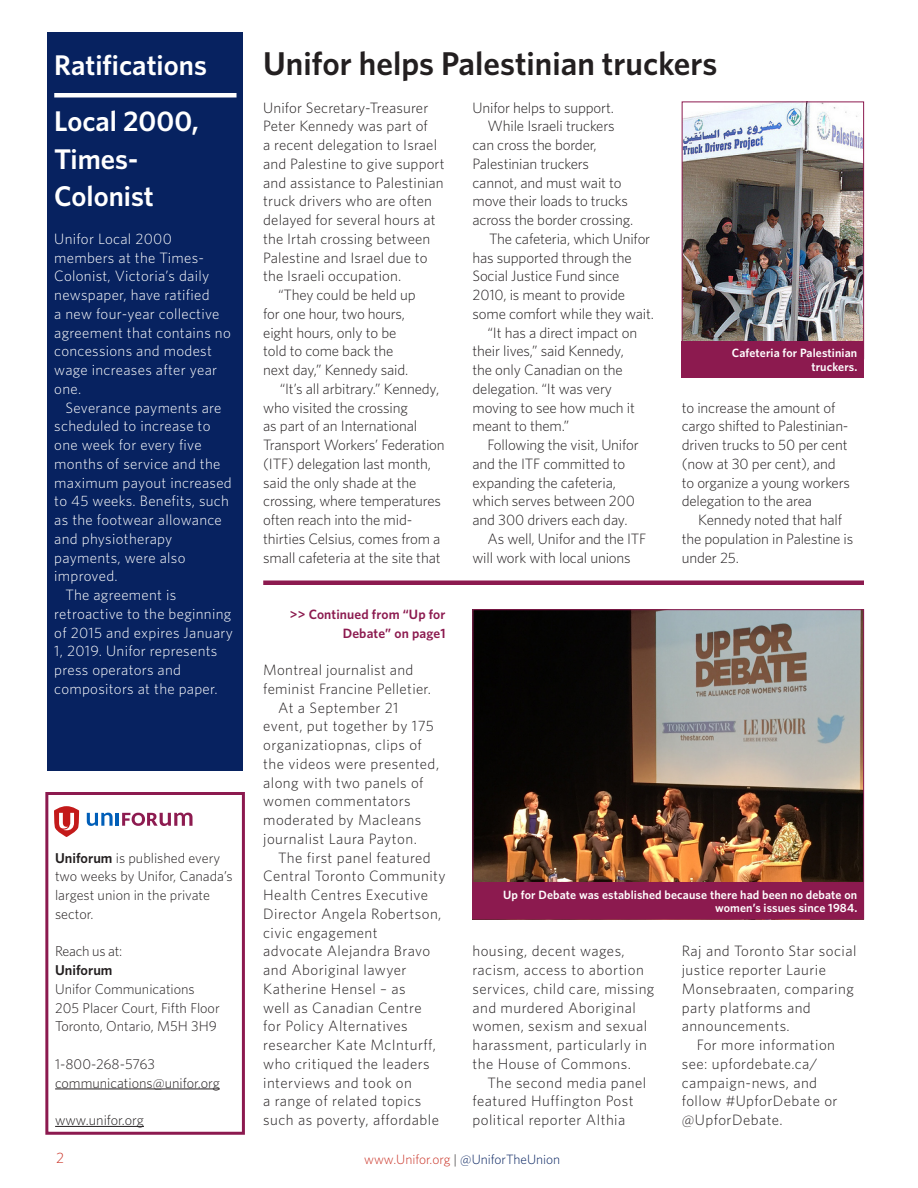
<style>
.page{position:relative;width:918px;height:1188px;background:#fff}
.page>*{position:absolute;margin:0;border:0;box-sizing:border-box;transform-origin:0 0}
.Feature_HED{font:600 33px "Whitney";color:#231f20}
.In_Brief__subheading{font:600 28.5px/37.5px "Whitney";color:#fff}
.In_Brief__HED{font:600 28.5px "Whitney";color:#fff}
.Body_Copy_Indent{font:300 15px/18.8px "Whitney";letter-spacing:-.01em;color:#231f20}
.Body_Copy_Indent-2{font:300 15px/18.8px "Whitney";letter-spacing:.03em;color:#231f20}
.In_brief___Body_copy{font:300 15px/18.8px "Whitney";letter-spacing:.02em;color:#fff}
.Body_Copy_No_Indent{font:300 15px/18.8px "Whitney";letter-spacing:.01em;color:#231f20}
.Body_Copy_Indent-3{font:300 15px/18.8px "Whitney";letter-spacing:.02em;color:#231f20}
.Body_Copy_Indent-4{font:300 15px "Whitney";color:#ca3327}
.Body_Copy_No_Indent-2{font:300 14.25px "Whitney";color:#231f20}
.Masthead_copy{font:300 14.25px/18.8px "Whitney";color:#231f20}
.Body_Copy_No_Indent-3{font:300 14.25px "Whitney";letter-spacing:-.02em;color:#231f20}
.Body_Copy_No_Indent-4{font:600 14.25px "Whitney";color:#231f20}
.Continued_on{font:600 13.5px/18.8px "Whitney";letter-spacing:.01em;color:#8c1a4f;text-align:right}
.t1{font:300 13.5px "Whitney";color:#072260}
.Cutline{font:600 12px/13.5px "Whitney";letter-spacing:.01em;color:#fff;text-align:right}
.s1{font-weight:600}
.s2{color:#ca3327}
.s3{color:#231f20}
</style>
<div class="page">
<hr style="left:55px;top:1089px;width:165px;height:1px;background:#231f20">
<hr style="left:55px;top:1126px;width:89px;height:1px;background:#231f20">
<div style="left:45px;top:792px;width:200px;height:343px;border:3px solid #8c1a4f"></div>
<div style="left:48px;top:32px;width:195px;height:739px;background:#072260"></div>
<div style="left:54px;top:93px;width:183px;height:5px;background:#fff"></div>
<div style="left:263px;top:580px;width:601px;height:5px;background:#8c1a4f"></div>
<img style="left:474px;top:611px;width:388px;height:271px">
<div style="left:472px;top:882px;width:392px;height:37px;background:#8c1a4f"></div>
<img style="left:684px;top:104px;width:178px;height:237px">
<div style="left:682px;top:102px;width:182px;height:257px;border:1px solid #8c1a4f"></div>
<div style="left:682px;top:341px;width:182px;height:37px;background:#8c1a4f"></div>
<svg style="left:54px;top:806px;width:25px;height:31px"></svg>
<svg style="left:87px;top:813px;width:106px;height:13px"></svg>
<p class="In_Brief__HED" style="left:54px;top:46px;width:154px">Ratifications</p>
<p class="In_Brief__subheading" style="left:54px;top:102px;width:146px">Local 2000,<br>Times-<br>Colonist</p>
<p class="In_brief___Body_copy" style="left:54px;top:229px;width:178px">Unifor Local 2000 members at the Times-<br>Colonist, Victoria’s daily newspaper, have ratified<br>a new four-year collective agreement that contains no concessions and modest wage increases after year one.</p>
<p class="In_brief___Body_copy" style="left:54px;top:397px;width:179px;text-indent:11px">Severance payments are scheduled to increase to one week for every five months of service and the maximum payout increased to 45 weeks. Benefits, such as the footwear allowance and physiotherapy payments, were also improved.</p>
<p class="In_brief___Body_copy" style="left:54px;top:585px;width:180px;text-indent:11px">The agreement is retroactive to the beginning of 2015 and expires January<br>1, 2019. Unifor represents press operators and compositors at the paper.</p>
<p class="Masthead_copy" style="left:55px;top:848px;width:179px"><span class="s1">Uniforum</span> is published every two weeks by Unifor, Canada’s largest union in the private sector.</p>
<p class="Body_Copy_No_Indent-3" style="left:55px;top:942px;width:69px">Reach us at:</p>
<p class="Body_Copy_No_Indent-4" style="left:55px;top:961px;width:59px">Uniforum</p>
<p class="Body_Copy_No_Indent-2" style="left:55px;top:979px;width:141px">Unifor Communications</p>
<p class="Body_Copy_No_Indent-2" style="left:55px;top:998px;width:166px">205 Placer Court, Fifth Floor</p>
<p class="Body_Copy_No_Indent-2" style="left:55px;top:1017px;width:163px">Toronto, Ontario, M5H 3H9</p>
<p class="Body_Copy_No_Indent-2" style="left:55px;top:1054px;width:102px">1-800-268-5763</p>
<p class="Body_Copy_No_Indent-2" style="left:55px;top:1073px;width:166px">communications@unifor.org</p>
<p class="Body_Copy_No_Indent-2" style="left:55px;top:1111px;width:90px">www.unifor.org</p>
<p class="Feature_HED" style="left:263px;top:42px;width:456px">Unifor helps Palestinian truckers</p>
<p class="Body_Copy_No_Indent" style="left:263px;top:97px;width:183px">Unifor Secretary-Treasurer<br>Peter Kennedy was part of<br>a recent delegation to Israel and Palestine to give support and assistance to Palestinian truck drivers who are often delayed for several hours at the Irtah crossing between<br>Palestine and Israel due to the Israeli occupation.</p>
<p class="Body_Copy_Indent" style="left:278px;top:285px;width:139px">“They could be held up</p>
<p class="Body_Copy_Indent" style="left:263px;top:304px;width:143px">for one hour, two hours,</p>
<p class="Body_Copy_Indent" style="left:263px;top:322px;width:135px">eight hours, only to be</p>
<p class="Body_Copy_Indent" style="left:263px;top:341px;width:132px">told to come back the</p>
<p class="Body_Copy_Indent" style="left:263px;top:360px;width:147px">next day,” Kennedy said.</p>
<p class="Body_Copy_Indent" style="left:280px;top:379px;width:161px">“It’s all arbitrary.” Kennedy,</p>
<p class="Body_Copy_Indent" style="left:263px;top:397px;width:146px">who visited the crossing</p>
<p class="Body_Copy_Indent" style="left:263px;top:416px;width:156px">as part of an International</p>
<p class="Body_Copy_Indent" style="left:263px;top:435px;width:183px">Transport Workers’ Federation</p>
<p class="Body_Copy_Indent" style="left:263px;top:454px;width:169px">(ITF) delegation last month,</p>
<p class="Body_Copy_Indent" style="left:263px;top:472px;width:155px">said the only shade at the</p>
<p class="Body_Copy_Indent" style="left:263px;top:491px;width:179px">crossing, where temperatures</p>
<p class="Body_Copy_Indent" style="left:263px;top:510px;width:151px">often reach into the mid-</p>
<p class="Body_Copy_Indent" style="left:263px;top:529px;width:179px">thirties Celsius, comes from a</p>
<p class="Body_Copy_Indent" style="left:263px;top:547px;width:179px">small cafeteria at the site that</p>
<p class="Body_Copy_Indent" style="left:472px;top:97px;width:143px">Unifor helps to support.</p>
<p class="Body_Copy_Indent" style="left:488px;top:116px;width:129px">While Israeli truckers</p>
<p class="Body_Copy_Indent" style="left:472px;top:135px;width:126px">can cross the border,</p>
<p class="Body_Copy_Indent" style="left:472px;top:154px;width:118px">Palestinian truckers</p>
<p class="Body_Copy_Indent" style="left:472px;top:172px;width:151px">cannot, and must wait to</p>
<p class="Body_Copy_Indent" style="left:472px;top:191px;width:157px">move their loads to trucks</p>
<p class="Body_Copy_Indent" style="left:472px;top:210px;width:162px">across the border crossing.</p>
<p class="Body_Copy_Indent" style="left:489px;top:229px;width:163px">The cafeteria, which Unifor</p>
<p class="Body_Copy_Indent" style="left:472px;top:247px;width:161px">has supported through the</p>
<p class="Body_Copy_Indent" style="left:472px;top:266px;width:149px">Social Justice Fund since</p>
<p class="Body_Copy_Indent" style="left:472px;top:285px;width:154px">2010, is meant to provide</p>
<p class="Body_Copy_Indent" style="left:472px;top:304px;width:183px">some comfort while they wait.</p>
<p class="Body_Copy_Indent" style="left:472px;top:322px;width:166px;text-indent:15px">“It has a direct impact on their lives,” said Kennedy, the only Canadian on the delegation. “It was very moving to see how much it meant to them.”</p>
<p class="Body_Copy_Indent" style="left:472px;top:435px;width:168px;text-indent:15px">Following the visit, Unifor and the ITF committed to expanding the cafeteria, which serves between 200 and 300 drivers each day.</p>
<p class="Body_Copy_Indent" style="left:472px;top:529px;width:175px;text-indent:15px">As well, Unifor and the ITF will work with local unions</p>
<p class="Cutline" style="left:732px;top:346px;width:127px">Cafeteria for Palestinian truckers.</p>
<p class="Body_Copy_Indent" style="left:682px;top:397px;width:155px">to increase the amount of</p>
<p class="Body_Copy_Indent" style="left:682px;top:416px;width:168px">cargo shifted to Palestinian-</p>
<p class="Body_Copy_Indent" style="left:682px;top:435px;width:167px">driven trucks to 50 per cent</p>
<p class="Body_Copy_Indent" style="left:682px;top:454px;width:156px">(now at 30 per cent), and</p>
<p class="Body_Copy_Indent" style="left:682px;top:472px;width:170px">to organize a young workers</p>
<p class="Body_Copy_Indent" style="left:682px;top:491px;width:132px">delegation to the area</p>
<p class="Body_Copy_Indent" style="left:698px;top:510px;width:145px">Kennedy noted that half</p>
<p class="Body_Copy_Indent" style="left:682px;top:529px;width:173px">the population in Palestine is</p>
<p class="Body_Copy_Indent" style="left:682px;top:547px;width:59px">under 25.</p>
<p class="Continued_on" style="left:290px;top:604px;width:157px">&gt;&gt; Continued from “Up for<br>Debate” on page1</p>
<p class="Body_Copy_Indent-3" style="left:263px;top:660px;width:169px">Montreal journalist and feminist Francine Pelletier.</p>
<p class="Body_Copy_Indent-2" style="left:263px;top:697px;width:177px;text-indent:15px">At a September 21 event, put together by 175 organizatiopnas, clips of the videos were presented, along with two panels of women commentators moderated by Macleans journalist Laura Payton.</p>
<p class="Body_Copy_Indent-2" style="left:263px;top:847px;width:184px;text-indent:15px">The first panel featured<br>Central Toronto Community<br>Health Centres Executive<br>Director Angela Robertson, civic engagement<br>advocate Alejandra Bravo and Aboriginal lawyer<br>Katherine Hensel – as<br>well as Canadian Centre<br>for Policy Alternatives researcher Kate McInturff, who critiqued the leaders interviews and took on<br>a range of related topics such as poverty, affordable</p>
<p class="Cutline" style="left:503px;top:887px;width:356px">Up for Debate was established because there had been no debate on women’s issues since 1984.</p>
<p class="Body_Copy_Indent-2" style="left:472px;top:941px;width:183px">housing, decent wages, racism, access to abortion services, child care, missing and murdered Aboriginal women, sexism and sexual harassment, particularly in the House of Commons.</p>
<p class="Body_Copy_Indent-2" style="left:472px;top:1072px;width:175px;text-indent:15px">The second media panel featured Huffington Post political reporter Althia</p>
<p class="Body_Copy_Indent-2" style="left:682px;top:941px;width:176px">Raj and Toronto Star social justice reporter Laurie<br>Monsebraaten, comparing party platforms and announcements.</p>
<p class="Body_Copy_Indent-2" style="left:682px;top:1035px;width:157px;text-indent:15px">For more information see: upfordebate.ca/ campaign-news, and follow #UpforDebate or @UpforDebate.</p>
<p class="Body_Copy_Indent-4" style="left:56px;top:1147px;width:10px">2</p>
<p class="t1" style="left:364px;top:1151px;width:198px"><span class="s2">www.Unifor.org</span> <span class="s3">|</span> @UniforTheUnion</p>
</div>
